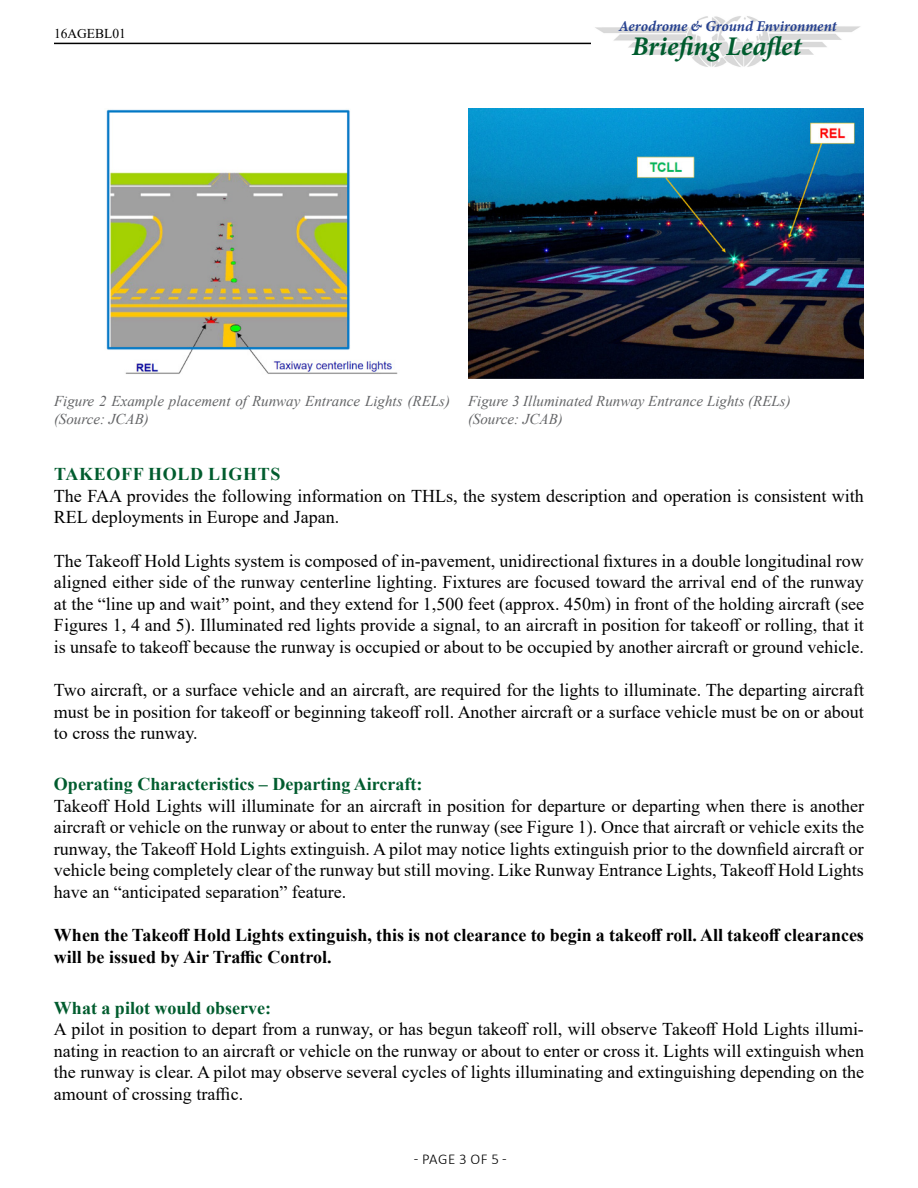
<style>
.page{position:relative;width:918px;height:1188px;background:#fff}
.page>*{position:absolute;margin:0;border:0;box-sizing:border-box;transform-origin:0 0}
.t1{font:italic 700 27px "Minion Pro";letter-spacing:.005em;color:#005c2e}
.t2{font:18px/21.6px "Times New Roman";color:#000;text-align:justify}
.t3{font:700 18px/21.6px "Times New Roman";color:#000}
.t4{font:700 18px "Times New Roman";color:#005c2e}
.t5{font:700 18px "Times New Roman";letter-spacing:.035em;color:#005c2e}
.t6{font:italic 15px/18px "Times New Roman";color:#636466}
.t7{font:italic 700 15px "Minion Pro";letter-spacing:-.005em;color:#25408f}
.t8{font:300 15px "Calibri";letter-spacing:.035em;color:#000}
.t9{font:13.5px "Times New Roman";color:#000}
</style>
<div class="page">
<hr style="left:54px;top:43px;width:810px;height:1px;background:#000">
<img style="left:591px;top:16px;width:273px;height:51px">
<img style="left:106px;top:109px;width:292px;height:265px">
<img style="left:468px;top:108px;width:396px;height:270px">
<p class="t9" style="left:54px;top:24px;width:73px">16AGEBL01</p>
<p class="t7" style="left:619px;top:15px;width:219px">Aerodrome &amp; Ground Environment</p>
<h1 class="t1" style="left:632px;top:27px;width:171px">Briefing Leaflet</h1>
<p class="t6" style="left:54px;top:392px;width:398px">Figure 2 Example placement of Runway Entrance Lights (RELs) (Source: JCAB)</p>
<p class="t6" style="left:468px;top:392px;width:324px">Figure 3 Illuminated Runway Entrance Lights (RELs) (Source: JCAB)</p>
<p class="t5" style="left:54px;top:461px;width:225px">Takeoff Hold Lights</p>
<p class="t2" style="left:54px;top:484px;width:812px">The FAA provides the following information on THLs, the system description and operation is consistent with<br>REL deployments in Europe and Japan.</p>
<p class="t2" style="left:54px;top:549px;width:812px">The Takeoff Hold Lights system is composed of in-pavement, unidirectional fixtures in a double longitudinal row aligned either side of the runway centerline lighting. Fixtures are focused toward the arrival end of the runway at the “line up and wait” point, and they extend for 1,500 feet (approx. 450m) in front of the holding aircraft (see Figures 1, 4 and 5). Illuminated red lights provide a signal, to an aircraft in position for takeoff or rolling, that it is unsafe to takeoff because the runway is occupied or about to be occupied by another aircraft or ground vehicle.</p>
<p class="t2" style="left:54px;top:679px;width:812px">Two aircraft, or a surface vehicle and an aircraft, are required for the lights to illuminate. The departing aircraft must be in position for takeoff or beginning takeoff roll. Another aircraft or a surface vehicle must be on or about to cross the runway.</p>
<p class="t4" style="left:54px;top:771px;width:370px">Operating Characteristics – Departing Aircraft:</p>
<p class="t2" style="left:54px;top:794px;width:812px">Takeoff Hold Lights will illuminate for an aircraft in position for departure or departing when there is another aircraft or vehicle on the runway or about to enter the runway (see Figure 1). Once that aircraft or vehicle exits the runway, the Takeoff Hold Lights extinguish. A pilot may notice lights extinguish prior to the downfield aircraft or vehicle being completely clear of the runway but still moving. Like Runway Entrance Lights, Takeoff Hold Lights have an “anticipated separation” feature.</p>
<p class="t3" style="left:54px;top:924px;width:812px">When the Takeoff Hold Lights extinguish, this is not clearance to begin a takeoff roll. All takeoff clearances will be issued by Air Traffic Control.</p>
<p class="t4" style="left:54px;top:995px;width:219px">What a pilot would observe:</p>
<p class="t2" style="left:54px;top:1018px;width:812px">A pilot in position to depart from a runway, or has begun takeoff roll, will observe Takeoff Hold Lights illumi&shy;nating in reaction to an aircraft or vehicle on the runway or about to enter or cross it. Lights will extinguish when the runway is clear. A pilot may observe several cycles of lights illuminating and extinguishing depending on the amount of crossing traffic.</p>
<p class="t8" style="left:414px;top:1150px;width:95px">- PAGE 3 OF 5 -</p>
</div>
